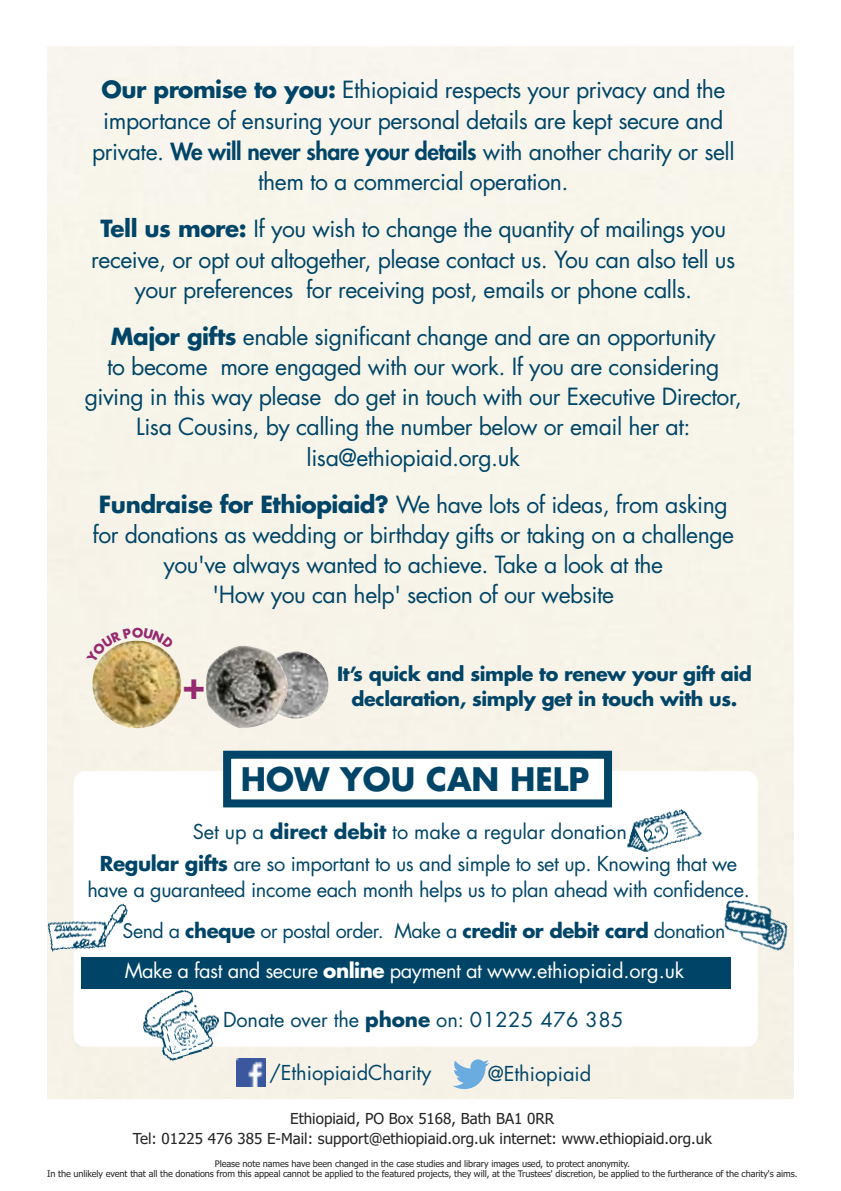
<style>
.page{position:relative;width:841px;height:1191px;background:#fff}
.page>*{position:absolute;margin:0;border:0;box-sizing:border-box;transform-origin:0 0}
.t1{font:700 37px "Helvetica";color:#952a70}
.t2{font:700 31.6px "Futura LT";color:#004567}
.t3{font:23px/30.2px "Futura LT";letter-spacing:-.02em;color:#004567;text-align:center}
.t4{font:20px/32px "Futura LT";letter-spacing:-.02em;color:#004567}
.t5{font:20px "Futura LT";letter-spacing:-.025em;color:#fff}
.t6{font:20px "Futura LT";color:#004567}
.t7{font:19.6px "Futura LT";letter-spacing:-.025em;color:#004567}
.t8{font:700 19.2px/25px "Futura LT";letter-spacing:-.02em;color:#004567;text-align:center}
.t9{font:15.2px/20px "Tahoma";color:#272627;text-align:center}
.t10{font:9.2px/10px "Tahoma";letter-spacing:-.01em;color:#272627;text-align:center}
.s1{font-weight:700}
.s2{font-weight:800}
</style>
<div class="page">
<div style="left:47px;top:47px;width:746px;height:1051px;background:#f7f5e9"></div>
<img style="left:237px;top:1058px;width:28px;height:28px">
<svg style="left:452px;top:1059px;width:37px;height:30px"></svg>
<div style="left:74px;top:771px;width:683px;height:275px;background:#fff;border-radius:11px"></div>
<div style="left:231px;top:758px;width:373px;height:41px;background:#fff"></div>
<div style="left:223px;top:750px;width:389px;height:57px;border:8px solid #004567"></div>
<img style="left:627px;top:809px;width:75px;height:43px">
<div style="left:81px;top:957px;width:649px;height:32px;background:#004567"></div>
<img style="left:133px;top:990px;width:97px;height:79px">
<img style="left:263px;top:651px;width:65px;height:67px;border-radius:50%">
<img style="left:205px;top:645px;width:83px;height:83px">
<img style="left:88px;top:636px;width:97px;height:96px">
<img style="left:47px;top:885px;width:81px;height:83px">
<img style="left:724px;top:877px;width:70px;height:115px">
<svg style="left:86px;top:627px;width:88px;height:36px"></svg>
<p class="t3" style="left:92px;top:77px;width:644px"><span class="s1">Our promise to you:</span> Ethiopiaid respects your privacy and the importance of ensuring your personal details are kept secure and private. <span class="s2">We will never share your details</span> with another charity or sell them to a commercial operation.</p>
<p class="t3" style="left:91px;top:216px;width:645px"><span class="s1">Tell us more:</span> If you wish to change the quantity of mailings you receive, or opt out altogether, please contact us. You can also tell us your preferences for receiving post, emails or phone calls.</p>
<p class="t3" style="left:85px;top:323px;width:658px"><span class="s1">Major gifts</span> enable significant change and are an opportunity<br>to become more engaged with our work. If you are considering giving in this way please do get in touch with our Executive Director, Lisa Cousins, by calling the number below or email her at: lisa@ethiopiaid.org.uk</p>
<p class="t3" style="left:92px;top:491px;width:643px"><span class="s1">Fundraise for Ethiopiaid?</span> We have lots of ideas, from asking for donations as wedding or birthday gifts or taking on a challenge you've always wanted to achieve. Take a look at the<br>'How you can help' section of our website</p>
<h1 class="t1" style="left:183px;top:664px;width:23px">+</h1>
<p class="t8" style="left:337px;top:663px;width:416px">It’s quick and simple to renew your gift aid declaration, simply get in touch with us.</p>
<h2 class="t2" style="left:241px;top:764px;width:350px">HOW YOU CAN HELP</h2>
<p class="t4" style="left:100px;top:817px;width:638px;text-indent:93px">Set up a <span class="s1">direct debit</span> to make a regular donation<br><span class="s1">Regular gifts</span> are so important to us and simple to set up. Knowing that we</p>
<p class="t4" style="left:87px;top:875px;width:663px">have a guaranteed income each month helps us to plan ahead with confidence.</p>
<p class="t7" style="left:123px;top:922px;width:604px">Send a <span class="s1">cheque</span> or postal order. Make a <span class="s1">credit or debit card</span> donation</p>
<p class="t5" style="left:125px;top:961px;width:561px">Make a fast and secure <span class="s1">online</span> payment at www.ethiopiaid.org.uk</p>
<p class="t4" style="left:223px;top:1005px;width:402px">Donate over the <span class="s1">phone</span> on: 01225 476 385</p>
<p class="t6" style="left:269px;top:1063px;width:163px">/EthiopiaidCharity</p>
<p class="t6" style="left:487px;top:1064px;width:105px">@Ethiopiaid</p>
<p class="t9" style="left:133px;top:1109px;width:580px">Ethiopiaid, PO Box 5168, Bath BA1 0RR<br>Tel: 01225 476 385 E-Mail: support@ethiopiaid.org.uk internet: www.ethiopiaid.org.uk</p>
<p class="t10" style="left:47px;top:1158px;width:751px">Please note names have been changed in the case studies and library images used, to protect anonymity.<br>In the unlikely event that all the donations from this appeal cannot be applied to the featured projects, they will, at the Trustees' discretion, be applied to the furtherance of the charity's aims.</p>
</div>
